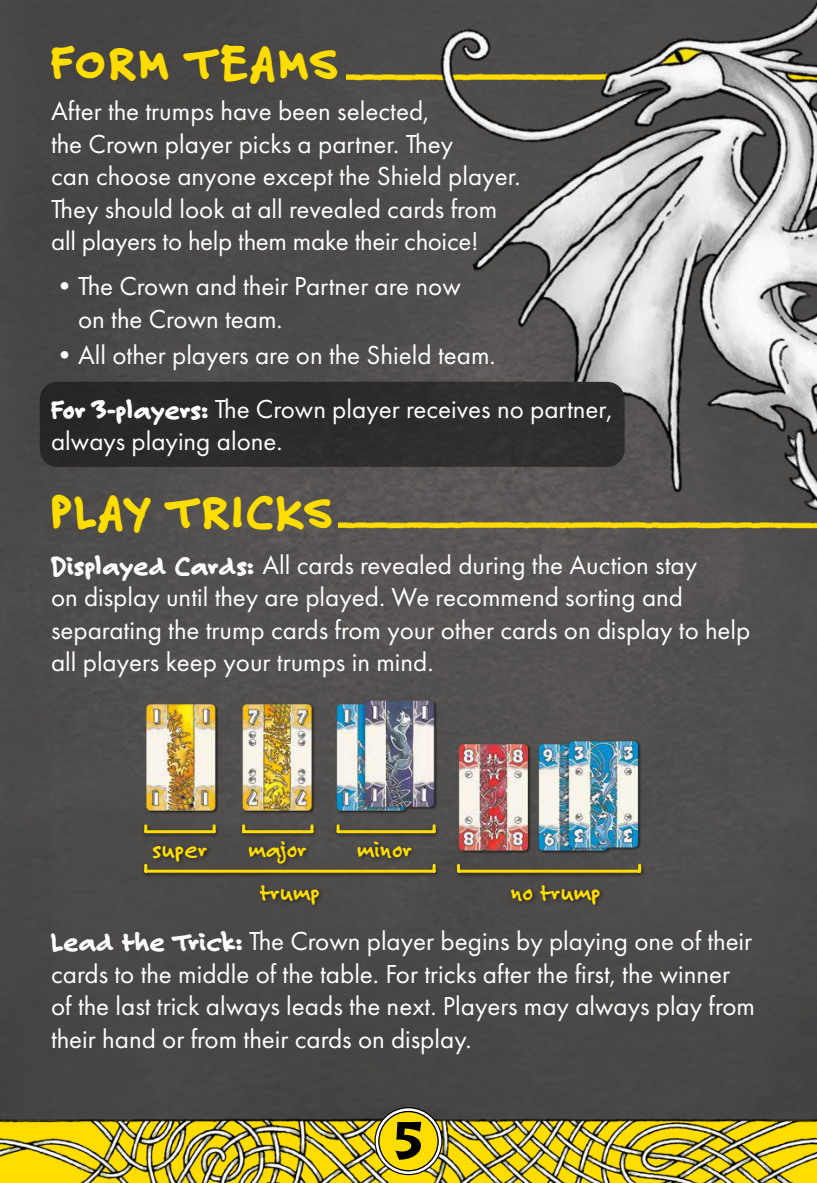
<style>
.page{position:relative;width:817px;height:1183px;background:#fff}
.page>*{position:absolute;margin:0;border:0;box-sizing:border-box;transform-origin:0 0}
.t1{font:700 61.2px "Wak";color:#000}
.t2{font:800 48px "Felt Tip Roman";letter-spacing:.03em;color:#fd0}
.t3{font:27px/32.4px "Futura PT";color:#fff}
.t4{font:700 25.5px "Felt Tip Roman";color:#fd0}
.s1{font-family:"Felt Tip Roman";font-weight:800}
</style>
<div class="page">
<img style="left:51px;top:0;width:765px;height:1107px">
<div style="left:0;top:0;width:51px;height:1102px;background:#494746"></div>
<img style="left:0;top:1102px;width:400px;height:80px">
<img style="left:407px;top:1102px;width:409px;height:80px">
<div style="left:377px;top:1109px;width:63px;height:63px;background:#fd0;border-radius:50%"></div>
<div style="left:374px;top:1106px;width:68px;height:68px;border:5px solid #000;border-radius:50%"></div>
<div style="left:375px;top:1107px;width:66px;height:66px;border:3px solid #fff;border-radius:50%"></div>
<img style="left:346px;top:61px;width:56px;height:29px">
<div style="left:40px;top:381px;width:584px;height:86px;background:#2b2a2a;border-radius:17px"></div>
<img style="left:402px;top:0;width:414px;height:541px">
<img style="left:339px;top:510px;width:477px;height:28px">
<img style="left:95px;top:699px;width:627px;height:163px">
<div style="left:150px;top:842px;width:62px;height:24px;background:#000;opacity:.5"></div>
<div style="left:141px;top:822px;width:79px;height:16px;background:#000;opacity:.5"></div>
<hr style="left:146px;top:830px;width:68px;height:3px;background:#fd0">
<svg style="left:144px;top:825px;width:3px;height:6px"></svg>
<svg style="left:212px;top:825px;width:3px;height:6px"></svg>
<div style="left:333px;top:822px;width:107px;height:16px;background:#000;opacity:.5"></div>
<hr style="left:338px;top:830px;width:96px;height:3px;background:#fd0">
<svg style="left:336px;top:825px;width:3px;height:6px"></svg>
<svg style="left:432px;top:825px;width:3px;height:6px"></svg>
<div style="left:247px;top:838px;width:64px;height:30px;background:#000;opacity:.5"></div>
<div style="left:356px;top:839px;width:59px;height:22px;background:#000;opacity:.5"></div>
<div style="left:509px;top:882px;width:96px;height:27px;background:#000;opacity:.5"></div>
<div style="left:257px;top:882px;width:67px;height:27px;background:#000;opacity:.5"></div>
<div style="left:453px;top:861px;width:191px;height:16px;background:#000;opacity:.5"></div>
<hr style="left:458px;top:869px;width:181px;height:3px;background:#fd0">
<svg style="left:457px;top:865px;width:3px;height:6px"></svg>
<svg style="left:638px;top:865px;width:3px;height:6px"></svg>
<div style="left:141px;top:861px;width:299px;height:16px;background:#000;opacity:.5"></div>
<svg style="left:432px;top:865px;width:3px;height:6px"></svg>
<hr style="left:146px;top:869px;width:288px;height:3px;background:#fd0">
<svg style="left:144px;top:865px;width:3px;height:6px"></svg>
<div style="left:239px;top:822px;width:78px;height:16px;background:#000;opacity:.5"></div>
<hr style="left:243px;top:830px;width:69px;height:3px;background:#fd0">
<svg style="left:242px;top:825px;width:3px;height:6px"></svg>
<svg style="left:310px;top:825px;width:3px;height:6px"></svg>
<h2 class="t2" style="left:51px;top:28px;width:290px">FORM TEAMS</h2>
<p class="t3" style="left:51px;top:95px;width:471px">After the trumps have been selected,<br>the Crown player picks a partner. They<br>can choose anyone except the Shield player.<br>They should look at all revealed cards from all players to help them make their choice!</p>
<p class="t3" style="left:78px;top:270px;width:384px;text-indent:-27px">•The Crown and their Partner are now on the Crown team.</p>
<p class="t3" style="left:51px;top:328px;width:563px;line-height:53.7px">•All other players are on the Shield team.<br><span class="s1">For 3-players:</span> The Crown player receives no partner,</p>
<p class="t3" style="left:51px;top:425px;width:233px">always playing alone.</p>
<h2 class="t2" style="left:51px;top:477px;width:284px">PLAY TRICKS</h2>
<p class="t3" style="left:51px;top:548px;width:700px"><span class="s1">Displayed Cards:</span> All cards revealed during the Auction stay<br>on display until they are played. We recommend sorting and separating the trump cards from your other cards on display to help all players keep your trumps in mind.</p>
<p class="t4" style="left:152px;top:832px;width:57px">super</p>
<p class="t4" style="left:248px;top:832px;width:60px">major</p>
<p class="t4" style="left:357px;top:832px;width:56px">minor</p>
<p class="t4" style="left:259px;top:875px;width:62px">trump</p>
<p class="t4" style="left:511px;top:875px;width:91px">no trump</p>
<p class="t3" style="left:51px;top:924px;width:705px"><span class="s1">Lead the Trick:</span> The Crown player begins by playing one of their cards to the middle of the table. For tricks after the first, the winner of the last trick always leads the next. Players may always play from their hand or from their cards on display.</p>
<h1 class="t1" style="left:394px;top:1105px;width:31px">5</h1>
</div>
